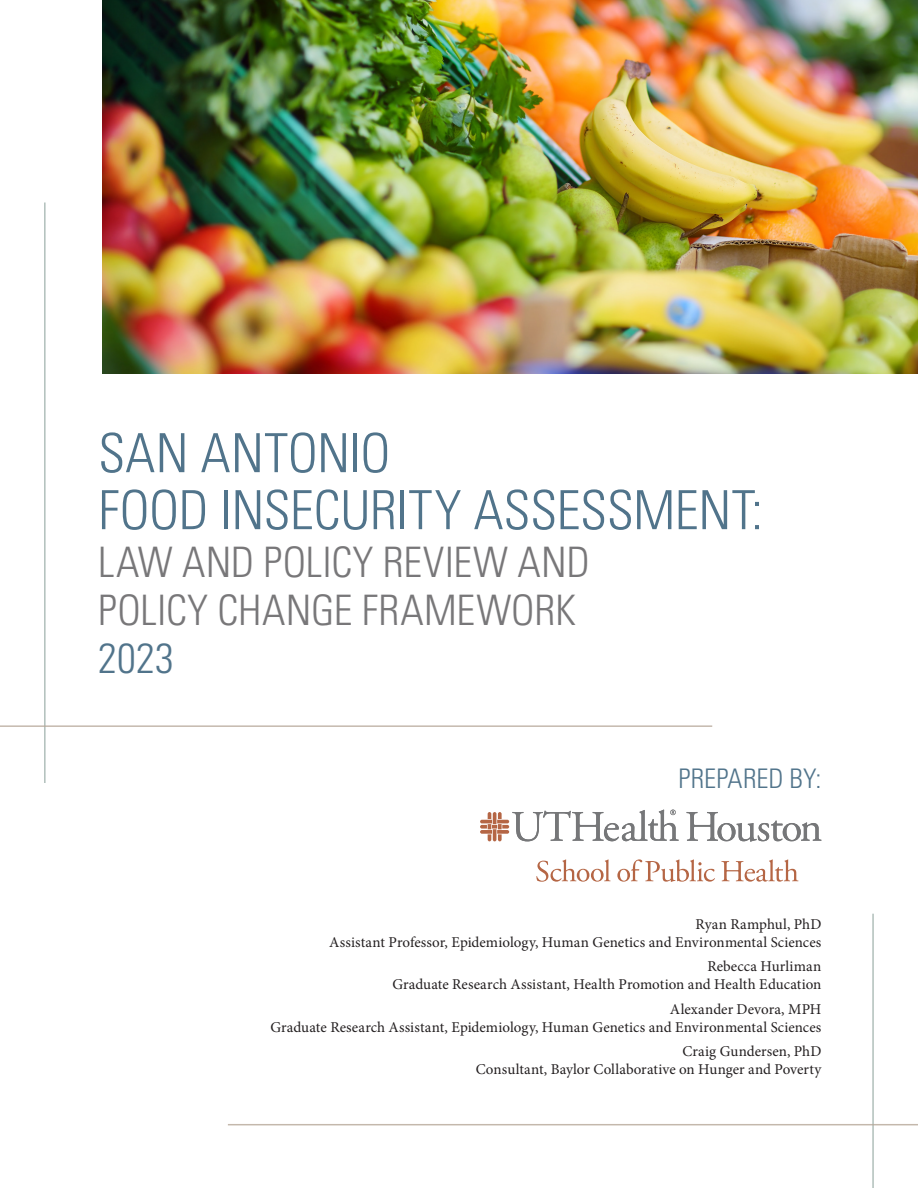
<style>
.page{position:relative;width:918px;height:1188px;background:#fff}
.page>*{position:absolute;margin:0;border:0;box-sizing:border-box;transform-origin:0 0}
.t1{font:300 condensed 54px/57px "Univers LT Std";letter-spacing:-.005em;color:#51748b}
.t2{font:300 condensed 42px/48px "Univers LT Std";letter-spacing:.005em;color:#787779}
.t3{font:300 condensed 27px "Univers LT Std";color:#51748b}
.t4{font:15px/18px "Minion Pro";letter-spacing:.005em;color:#231f20;text-align:right}
.s1{color:#51748b}
</style>
<div class="page">
<hr style="left:872px;top:914px;width:2px;height:274px;background:#b1bfbb">
<hr style="left:44px;top:202px;width:2px;height:581px;background:#b1bfbb">
<hr style="left:0;top:725px;width:712px;height:2px;background:#b6a798">
<hr style="left:228px;top:1124px;width:690px;height:1px;background:#b6a798">
<img style="left:102px;top:0;width:816px;height:374px">
<svg style="left:536px;top:859px;width:75px;height:23px"></svg>
<svg style="left:617px;top:859px;width:98px;height:23px"></svg>
<svg style="left:721px;top:859px;width:77px;height:23px"></svg>
<svg style="left:686px;top:812px;width:136px;height:30px"></svg>
<svg style="left:480px;top:810px;width:199px;height:31px"></svg>
<p class="t1" style="left:98px;top:425px;width:666px">SAN ANTONIO<br>FOOD INSECURITY ASSESSMENT:</p>
<p class="t2" style="left:98px;top:538px;width:493px">LAW AND POLICY REVIEW AND<br>POLICY CHANGE FRAMEWORK<br><span class="s1">2023</span></p>
<p class="t3" style="left:679px;top:762px;width:144px">PREPARED BY:</p>
<p class="t4" style="left:329px;top:915px;width:494px">Ryan Ramphul, PhD<br>Assistant Professor, Epidemiology, Human Genetics and Environmental Sciences</p>
<p class="t4" style="left:392px;top:958px;width:431px">Rebecca Hurliman<br>Graduate Research Assistant, Health Promotion and Health Education</p>
<p class="t4" style="left:270px;top:1000px;width:552px">Alexander Devora, MPH<br>Graduate Research Assistant, Epidemiology, Human Genetics and Environmental Sciences</p>
<p class="t4" style="left:476px;top:1042px;width:347px">Craig Gundersen, PhD<br>Consultant, Baylor Collaborative on Hunger and Poverty</p>
</div>
